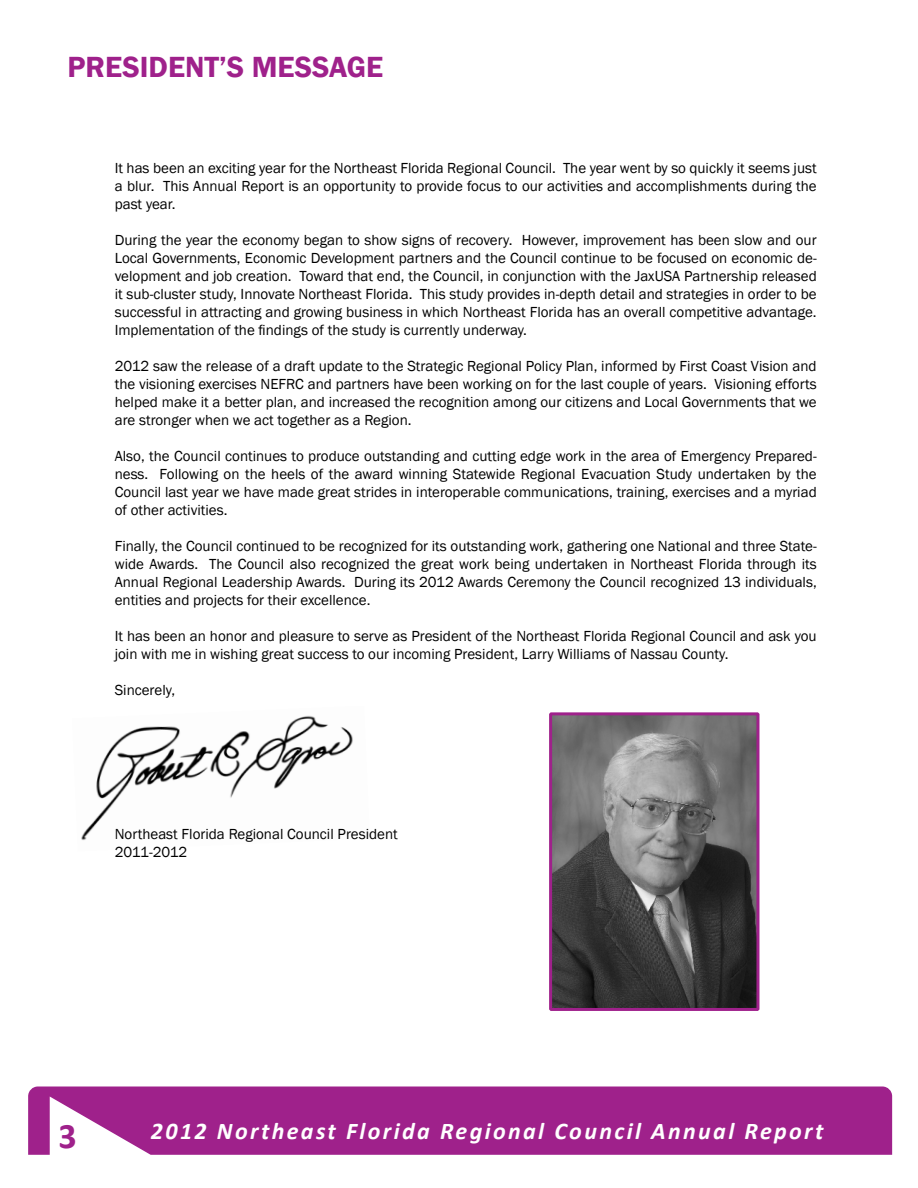
<style>
.page{position:relative;width:918px;height:1188px;background:#fff}
.page>*{position:absolute;margin:0;border:0;box-sizing:border-box;transform-origin:0 0}
.t1{font:700 36px "Calibri";color:#9f218b}
.t2{font:600 30px "Franklin Gothic";color:#9f218b}
.t3{font:italic 700 24px "Calibri";letter-spacing:.1em;color:#fff}
.t4{font:15px/18px "Franklin Gothic";color:#000;text-align:justify}
</style>
<div class="page">
<div style="left:28px;top:1087px;width:864px;height:67px;background:#9f218b"></div>
<img style="left:553px;top:716px;width:202px;height:291px">
<div style="left:549px;top:712px;width:210px;height:299px;border:3px solid #9f218b"></div>
<svg style="left:56px;top:1121px;width:23px;height:30px"></svg>
<img style="left:81px;top:715px;width:272px;height:125px">
<h2 class="t2" style="left:68px;top:48px;width:317px">PRESIDENT’S MESSAGE</h2>
<p class="t4" style="left:115px;top:159px;width:703px">It has been an exciting year for the Northeast Florida Regional Council. The year went by so quickly it seems just a blur. This Annual Report is an opportunity to provide focus to our activities and accomplishments during the past year.</p>
<p class="t4" style="left:115px;top:231px;width:704px">During the year the economy began to show signs of recovery. However, improvement has been slow and our Local Governments, Economic Development partners and the Council continue to be focused on economic de&shy;velopment and job creation. Toward that end, the Council, in conjunction with the JaxUSA Partnership released it sub-cluster study, Innovate Northeast Florida. This study provides in-depth detail and strategies in order to be successful in attracting and growing business in which Northeast Florida has an overall competitive advantage.<br>Implementation of the findings of the study is currently underway.</p>
<p class="t4" style="left:115px;top:357px;width:704px">2012 saw the release of a draft update to the Strategic Regional Policy Plan, informed by First Coast Vision and the visioning exercises NEFRC and partners have been working on for the last couple of years. Visioning efforts helped make it a better plan, and increased the recognition among our citizens and Local Governments that we are stronger when we act together as a Region.</p>
<p class="t4" style="left:115px;top:447px;width:704px">Also, the Council continues to produce outstanding and cutting edge work in the area of Emergency Prepared&shy;ness. Following on the heels of the award winning Statewide Regional Evacuation Study undertaken by the Council last year we have made great strides in interoperable communications, training, exercises and a myriad of other activities.</p>
<p class="t4" style="left:115px;top:537px;width:704px">Finally, the Council continued to be recognized for its outstanding work, gathering one National and three State&shy;wide Awards. The Council also recognized the great work being undertaken in Northeast Florida through its Annual Regional Leadership Awards. During its 2012 Awards Ceremony the Council recognized 13 individuals, entities and projects for their excellence.</p>
<p class="t4" style="left:115px;top:627px;width:703px">It has been an honor and pleasure to serve as President of the Northeast Florida Regional Council and ask you join with me in wishing great success to our incoming President, Larry Williams of Nassau County.</p>
<p class="t4" style="left:115px;top:681px;width:62px">Sincerely,</p>
<p class="t4" style="left:115px;top:825px;width:285px">Northeast Florida Regional Council President<br>2011-2012</p>
<h1 class="t1" style="left:58px;top:1113px;width:20px">3</h1>
<h3 class="t3" style="left:151px;top:1115px;width:674px">2012 Northeast Florida Regional Council Annual Report</h3>
</div>
